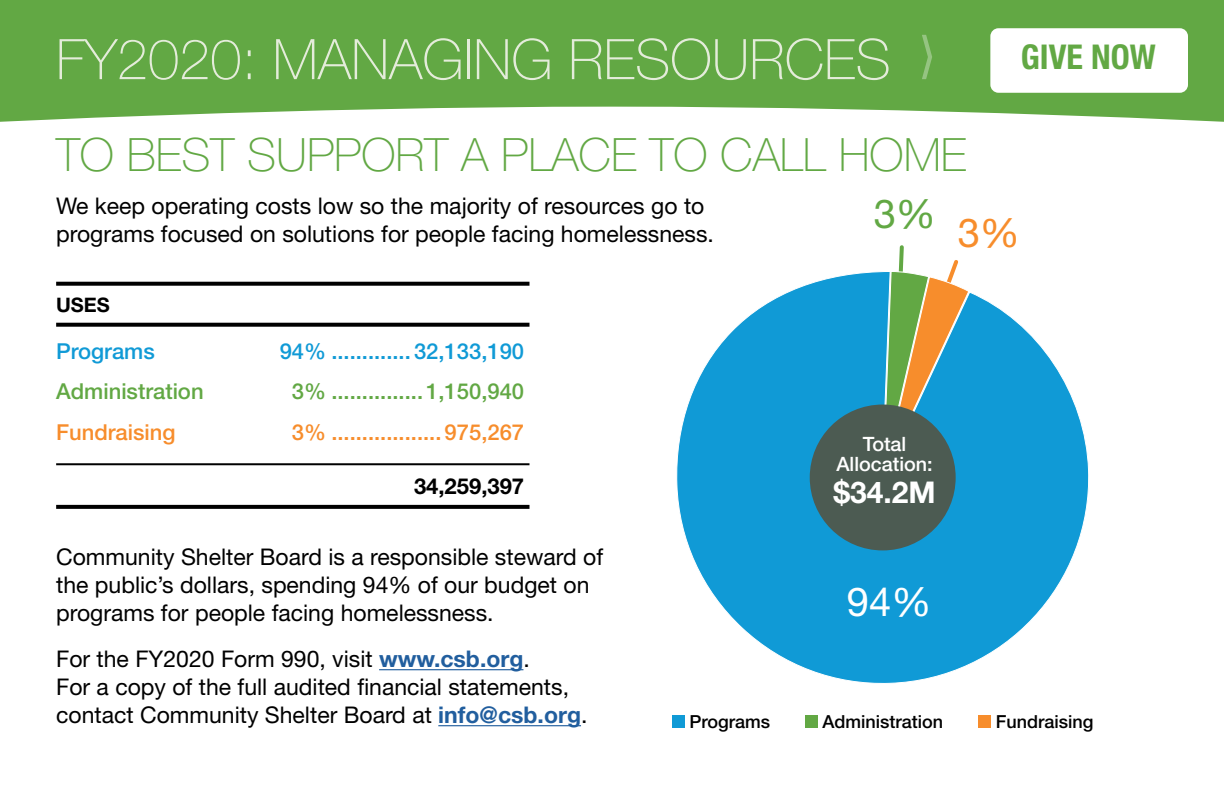
<style>
.page{position:relative;width:1224px;height:792px;background:#fff}
.page>*{position:absolute;margin:0;border:0;box-sizing:border-box;transform-origin:0 0}
.t1{font:100 56px "Helvetica Neue LT Std";color:#e4ecda}
.t2{font:100 46px "Helvetica Neue LT Std";color:#62a844}
.t3{font:40px "Helvetica Neue LT Std";color:#fff}
.t4{font:40px "Helvetica Neue LT Std";color:#62a844}
.t5{font:40px "Helvetica Neue LT Std";color:#f78d2c}
.t6{font:700 condensed 34.2px "Helvetica Neue LT Std";color:#62a844}
.t7{font:700 30px "Helvetica Neue LT Std";color:#fff}
.t8{font:23px/28px "Helvetica Neue LT Std";color:#000}
.t9{font:500 22px "Helvetica Neue LT Std";color:#62a844}
.t10{font:500 22px "Helvetica Neue LT Std";color:#f78d2c}
.t11{font:500 22px "Helvetica Neue LT Std";color:#109ad6}
.t12{font:700 22px "Helvetica Neue LT Std";color:#000}
.t13{font:700 20px "Helvetica Neue LT Std";color:#000}
.t14{font:500 19.8px/20.2px "Helvetica Neue LT Std";color:#fff;text-align:center}
.t15{font:500 18px "Helvetica Neue LT Std";color:#000}
.s1{font-weight:700;color:#215e9e}
</style>
<div class="page">
<svg style="left:0;top:0;width:1224px;height:122px;background:#70af54"></svg>
<div style="left:672px;top:715px;width:12px;height:13px;background:#109ad6"></div>
<div style="left:805px;top:715px;width:13px;height:13px;background:#62a844"></div>
<div style="left:978px;top:715px;width:13px;height:13px;background:#f78d2c"></div>
<hr style="left:379px;top:669px;width:144px;height:1px;background:#215e9e">
<hr style="left:438px;top:725px;width:143px;height:1px;background:#215e9e">
<svg style="left:56px;top:282px;width:473px;height:4px;background:#121212"></svg>
<svg style="left:56px;top:323px;width:473px;height:4px;background:#121212"></svg>
<hr style="left:56px;top:463px;width:473px;height:2px;background:#000">
<svg style="left:56px;top:505px;width:473px;height:4px;background:#080808"></svg>
<svg style="left:922px;top:35px;width:10px;height:44px"></svg>
<svg style="left:898px;top:245px;width:60px;height:25px"></svg>
<svg style="left:676px;top:270px;width:413px;height:414px"></svg>
<div style="left:810px;top:405px;width:146px;height:145px;background:#4c5b52;border-radius:50%"></div>
<div style="left:990px;top:28px;width:198px;height:65px;background:#fff;border-radius:8px"></div>
<h1 class="t1" style="left:56px;top:27px;width:836px">FY2020: MANAGING RESOURCES</h1>
<h2 class="t2" style="left:56px;top:129px;width:912px">TO BEST SUPPORT A PLACE TO CALL HOME</h2>
<h3 class="t6" style="left:1021px;top:36px;width:136px">GIVE NOW</h3>
<p class="t8" style="left:56px;top:192px;width:659px">We keep operating costs low so the majority of resources go to programs focused on solutions for people facing homelessness.</p>
<p class="t13" style="left:56px;top:292px;width:55px">USES</p>
<p class="t11" style="left:56px;top:338px;width:100px">Programs</p>
<p class="t11" style="left:280px;top:338px;width:246px">94% ............. 32,133,190</p>
<p class="t9" style="left:56px;top:378px;width:149px">Administration</p>
<p class="t9" style="left:292px;top:378px;width:234px">3% ............... 1,150,940</p>
<p class="t10" style="left:56px;top:419px;width:121px">Fundraising</p>
<p class="t10" style="left:292px;top:419px;width:234px">3% .................. 975,267</p>
<p class="t12" style="left:414px;top:473px;width:112px">34,259,397</p>
<h3 class="t4" style="left:874px;top:190px;width:64px">3%</h3>
<h3 class="t5" style="left:958px;top:209px;width:64px">3%</h3>
<p class="t14" style="left:836px;top:434px;width:98px">Total<br>Allocation:</p>
<h3 class="t7" style="left:833px;top:474px;width:104px">$34.2M</h3>
<p class="t8" style="left:56px;top:543px;width:548px">Community Shelter Board is a responsible steward of the public’s dollars, spending 94% of our budget on programs for people facing homelessness.</p>
<p class="t8" style="left:56px;top:645px;width:533px">For the FY2020 Form 990, visit <span class="s1">www.csb.org</span>.<br>For a copy of the full audited financial statements, contact Community Shelter Board at <span class="s1">info@csb.org</span>.</p>
<h3 class="t3" style="left:847px;top:578px;width:86px">94%</h3>
<p class="t15" style="left:689px;top:710px;width:82px">Programs</p>
<p class="t15" style="left:823px;top:710px;width:122px">Administration</p>
<p class="t15" style="left:996px;top:710px;width:99px">Fundraising</p>
</div>
